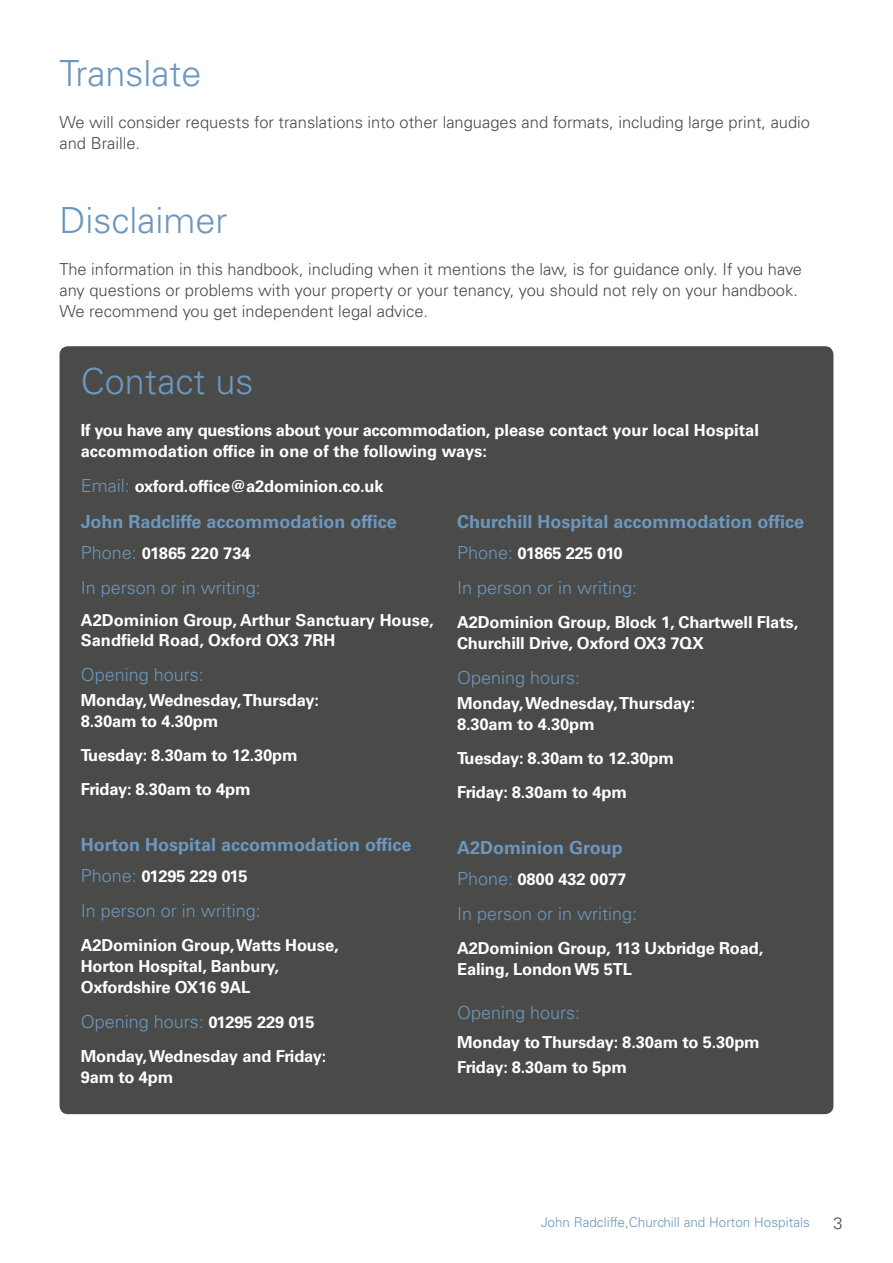
<style>
.page{position:relative;width:893px;height:1263px;background:#fff}
.page>*{position:absolute;margin:0;border:0;box-sizing:border-box;transform-origin:0 0}
.t1{font:300 36px "Univers LT Std";color:#6c97be}
.t2{font:300 18px "Univers LT Std";color:#6c97be}
.t3{font:700 18px "Univers LT Std";color:#6c97be}
.t4{font:700 16.5px/21px "Univers LT Std";letter-spacing:-.01em;color:#fff}
.t5{font:300 16.5px/21px "Univers LT Std";color:#4a4a49}
.t6{font:300 13.5px "Univers LT Std";color:#6c97be}
.s1{font-weight:300;font-size:18px;color:#6c97be}
.s2{font-weight:700;font-size:16.5px;color:#fff}
</style>
<div class="page">
<div style="left:60px;top:346px;width:773px;height:768px;background:#4a4a49;border-radius:9px"></div>
<h1 class="t1" style="left:60px;top:51px;width:143px">Translate</h1>
<p class="t5" style="left:60px;top:112px;width:752px">We will consider requests for translations into other languages and formats, including large print, audio and Braille.</p>
<h1 class="t1" style="left:60px;top:198px;width:169px">Disclaimer</h1>
<p class="t5" style="left:60px;top:259px;width:744px">The information in this handbook, including when it mentions the law, is for guidance only. If you have any questions or problems with your property or your tenancy, you should not rely on your handbook.<br>We recommend you get independent legal advice.</p>
<h1 class="t1" style="left:81px;top:359px;width:174px">Contact us</h1>
<p class="t4" style="left:81px;top:420px;width:680px">If you have any questions about your accommodation, please contact your local Hospital accommodation office in one of the following ways:</p>
<p class="t4" style="left:81px;top:476px;width:304px"><span class="s1">Email:</span> oxford.office@a2dominion.co.uk</p>
<p class="t3" style="left:81px;top:511px;width:318px">John Radcliffe accommodation office</p>
<p class="t4" style="left:81px;top:542px;width:171px"><span class="s1">Phone:</span> 01865 220 734</p>
<p class="t2" style="left:81px;top:577px;width:182px">In person or in writing:</p>
<p class="t4" style="left:81px;top:611px;width:354px;line-height:19.5px">A2Dominion Group, Arthur Sanctuary House,<br>Sandfield Road, Oxford OX3 7RH</p>
<p class="t2" style="left:81px;top:664px;width:125px">Opening hours:</p>
<p class="t4" style="left:81px;top:690px;width:240px">Monday, Wednesday, Thursday:<br>8.30am to 4.30pm</p>
<p class="t4" style="left:81px;top:738px;width:218px;line-height:33.8px">Tuesday: 8.30am to 12.30pm<br>Friday: 8.30am to 4pm</p>
<p class="t3" style="left:457px;top:511px;width:348px">Churchill Hospital accommodation office</p>
<p class="t4" style="left:457px;top:542px;width:167px"><span class="s1">Phone:</span> 01865 225 010</p>
<p class="t2" style="left:457px;top:577px;width:182px">In person or in writing:</p>
<p class="t4" style="left:457px;top:611px;width:343px">A2Dominion Group, Block 1, Chartwell Flats,<br>Churchill Drive, Oxford OX3 7QX</p>
<p class="t2" style="left:457px;top:667px;width:125px">Opening hours:</p>
<p class="t4" style="left:457px;top:693px;width:240px">Monday, Wednesday, Thursday:<br>8.30am to 4.30pm</p>
<p class="t4" style="left:457px;top:741px;width:218px;line-height:33.8px">Tuesday: 8.30am to 12.30pm<br>Friday: 8.30am to 4pm</p>
<p class="t3" style="left:457px;top:837px;width:167px">A2Dominion Group</p>
<p class="t4" style="left:457px;top:869px;width:171px"><span class="s1">Phone:</span> 0800 432 0077</p>
<p class="t2" style="left:457px;top:903px;width:182px">In person or in writing:</p>
<p class="t4" style="left:457px;top:938px;width:308px">A2Dominion Group, 113 Uxbridge Road,<br>Ealing, London W5 5TL</p>
<p class="t2" style="left:457px;top:1002px;width:125px">Opening hours:</p>
<p class="t4" style="left:457px;top:1030px;width:304px;line-height:25px">Monday to Thursday: 8.30am to 5.30pm<br>Friday: 8.30am to 5pm</p>
<p class="t3" style="left:81px;top:834px;width:332px">Horton Hospital accommodation office</p>
<p class="t4" style="left:81px;top:866px;width:168px"><span class="s1">Phone:</span> 01295 229 015</p>
<p class="t2" style="left:81px;top:900px;width:182px">In person or in writing:</p>
<p class="t4" style="left:81px;top:935px;width:259px">A2Dominion Group, Watts House,<br>Horton Hospital, Banbury,<br>Oxfordshire OX16 9AL</p>
<p class="t2" style="left:81px;top:1011px;width:235px">Opening hours: <span class="s2">01295 229 015</span></p>
<p class="t4" style="left:81px;top:1046px;width:247px">Monday, Wednesday and Friday:<br>9am to 4pm</p>
<p class="t6" style="left:541px;top:1214px;width:270px">John Radcliffe,Churchill and Horton Hospitals</p>
<p class="t5" style="left:833px;top:1212px;width:11px">3</p>
</div>
